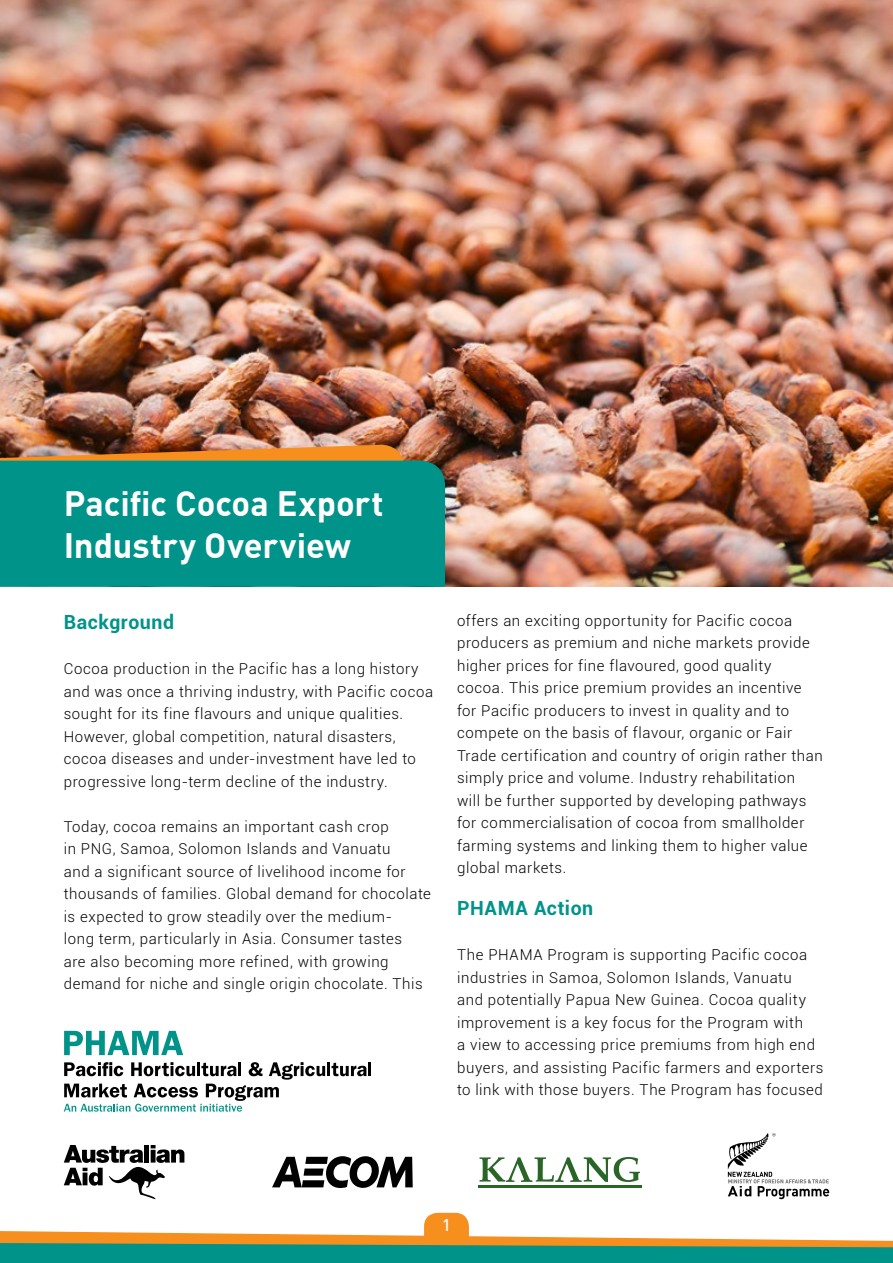
<style>
.page{position:relative;width:893px;height:1263px;background:#fff}
.page>*{position:absolute;margin:0;border:0;box-sizing:border-box;transform-origin:0 0}
.t1{font:700 34.5px/41.4px "DIN Pro";color:#fff}
.t2{font:700 19.5px "Roboto";letter-spacing:.03em;color:#00938a}
.t3{font:500 16.5px "DIN Pro";color:#fff}
.t4{font:300 15px/22.5px "Roboto";letter-spacing:.04em;color:#000}
</style>
<div class="page">
<svg style="left:0;top:1213px;width:893px;height:50px"></svg>
<img style="left:0;top:0;width:893px;height:587px">
<img style="left:0;top:444px;width:408px;height:17px">
<div style="left:0;top:461px;width:445px;height:126px;background:#00938a"></div>
<svg style="left:64px;top:1031px;width:119px;height:24px"></svg>
<hr style="left:327px;top:1062px;width:3px;height:14px;background:#000">
<svg style="left:331px;top:1063px;width:36px;height:13px"></svg>
<hr style="left:368px;top:1062px;width:3px;height:14px;background:#000">
<svg style="left:64px;top:1062px;width:261px;height:50px"></svg>
<svg style="left:272px;top:1156px;width:141px;height:32px"></svg>
<svg style="left:479px;top:1157px;width:161px;height:25px"></svg>
<hr style="left:478px;top:1185px;width:164px;height:2px;background:#2a6528">
<svg style="left:728px;top:1133px;width:101px;height:66px"></svg>
<svg style="left:64px;top:1145px;width:120px;height:54px"></svg>
<h1 class="t1" style="left:64px;top:482px;width:321px">Pacific Cocoa Export<br>Industry Overview</h1>
<h2 class="t2" style="left:64px;top:608px;width:112px">Background</h2>
<p class="t4" style="left:64px;top:657px;width:371px">Cocoa production in the Pacific has a long history and was once a thriving industry, with Pacific cocoa sought for its fine flavours and unique qualities.<br>However, global competition, natural disasters, cocoa diseases and under-investment have led to progressive long-term decline of the industry.</p>
<p class="t4" style="left:64px;top:814px;width:369px">Today, cocoa remains an important cash crop<br>in PNG, Samoa, Solomon Islands and Vanuatu<br>and a significant source of livelihood income for thousands of families. Global demand for chocolate is expected to grow steadily over the medium-<br>long term, particularly in Asia. Consumer tastes<br>are also becoming more refined, with growing demand for niche and single origin chocolate. This</p>
<p class="t4" style="left:457px;top:609px;width:367px">offers an exciting opportunity for Pacific cocoa producers as premium and niche markets provide higher prices for fine flavoured, good quality<br>cocoa. This price premium provides an incentive for Pacific producers to invest in quality and to compete on the basis of flavour, organic or Fair Trade certification and country of origin rather than simply price and volume. Industry rehabilitation<br>will be further supported by developing pathways for commercialisation of cocoa from smallholder farming systems and linking them to higher value global markets.</p>
<h2 class="t2" style="left:457px;top:894px;width:138px">PHAMA Action</h2>
<p class="t4" style="left:457px;top:943px;width:368px">The PHAMA Program is supporting Pacific cocoa industries in Samoa, Solomon Islands, Vanuatu<br>and potentially Papua New Guinea. Cocoa quality improvement is a key focus for the Program with<br>a view to accessing price premiums from high end buyers, and assisting Pacific farmers and exporters to link with those buyers. The Program has focused</p>
<p class="t3" style="left:442px;top:1214px;width:10px">1</p>
</div>
